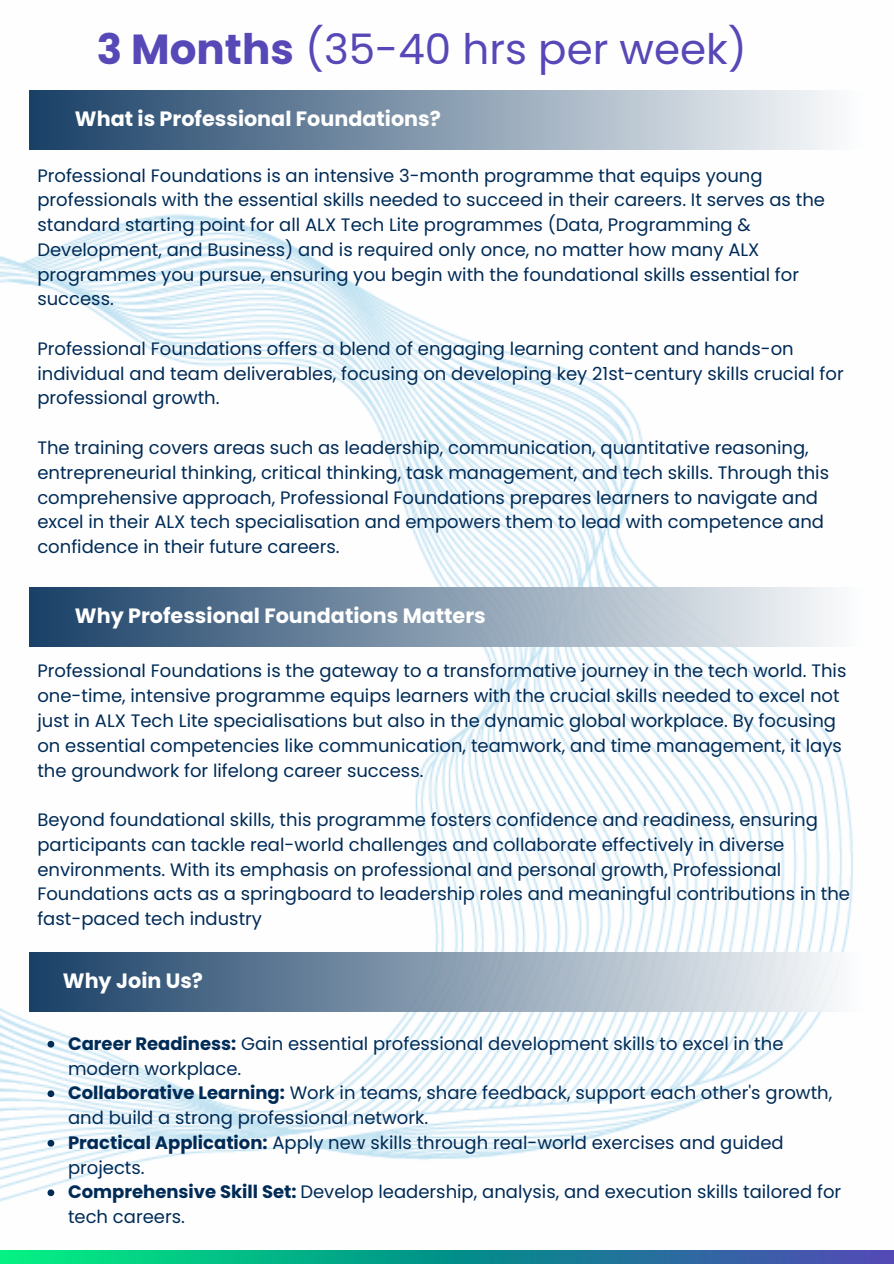
<style>
.page{position:relative;width:894px;height:1264px;background:#fff}
.page>*{position:absolute;margin:0;border:0;box-sizing:border-box;transform-origin:0 0}
.t1{font:42px "Poppins";color:#5648b7}
.t2{font:700 20.7px "Poppins";color:#fff}
.t3{font:18px/24.8px "Poppins";color:#002b56}
.s1{font-weight:700}
</style>
<div class="page">
<img style="left:0;top:90px;width:853px;height:1112px">
<svg style="left:0;top:1250px;width:893px;height:13px;background:#169692"></svg>
<div style="left:30px;top:91px;width:833px;height:58px;background:linear-gradient(to right,#194066,#fcfdfd)"></div>
<div style="left:30px;top:952px;width:833px;height:59px;background:linear-gradient(to right,#194066,#fbfcfd)"></div>
<svg style="left:47px;top:1040px;width:7px;height:7px"></svg>
<svg style="left:47px;top:1090px;width:7px;height:7px"></svg>
<svg style="left:47px;top:1139px;width:7px;height:7px"></svg>
<svg style="left:47px;top:1189px;width:7px;height:7px"></svg>
<div style="left:30px;top:587px;width:833px;height:59px;background:linear-gradient(to right,#194066,#fbfcfd)"></div>
<h1 class="t1" style="left:97px;top:20px;width:651px"><span class="s1">3 Months</span> (35-40 hrs per week)</h1>
<p class="t2" style="left:75px;top:105px;width:367px">What is Professional Foundations?</p>
<p class="t3" style="left:37px;top:163px;width:789px">Professional Foundations is an intensive 3-month programme that equips young professionals with the essential skills needed to succeed in their careers. It serves as the standard starting point for all ALX Tech Lite programmes (Data, Programming &amp; Development, and Business) and is required only once, no matter how many ALX programmes you pursue, ensuring you begin with the foundational skills essential for success.</p>
<p class="t3" style="left:37px;top:336px;width:807px">Professional Foundations offers a blend of engaging learning content and hands-on individual and team deliverables, focusing on developing key 21st-century skills crucial for professional growth.</p>
<p class="t3" style="left:37px;top:435px;width:793px">The training covers areas such as leadership, communication, quantitative reasoning, entrepreneurial thinking, critical thinking, task management, and tech skills. Through this comprehensive approach, Professional Foundations prepares learners to navigate and excel in their ALX tech specialisation and empowers them to lead with competence and confidence in their future careers.</p>
<p class="t2" style="left:75px;top:601px;width:412px">Why Professional Foundations Matters</p>
<p class="t3" style="left:37px;top:658px;width:810px">Professional Foundations is the gateway to a transformative journey in the tech world. This one-time, intensive programme equips learners with the crucial skills needed to excel not just in ALX Tech Lite specialisations but also in the dynamic global workplace. By focusing on essential competencies like communication, teamwork, and time management, it lays the groundwork for lifelong career success.</p>
<p class="t3" style="left:37px;top:807px;width:813px">Beyond foundational skills, this programme fosters confidence and readiness, ensuring participants can tackle real-world challenges and collaborate effectively in diverse environments. With its emphasis on professional and personal growth, Professional Foundations acts as a springboard to leadership roles and meaningful contributions in the fast-paced tech industry</p>
<p class="t2" style="left:63px;top:966px;width:142px">Why Join Us?</p>
<p class="t3" style="left:68px;top:1031px;width:774px"><span class="s1">Career Readiness:</span> Gain essential professional development skills to excel in the modern workplace.<br><span class="s1">Collaborative Learning:</span> Work in teams, share feedback, support each other's growth, and build a strong professional network.<br><span class="s1">Practical Application:</span> Apply new skills through real-world exercises and guided projects.<br><span class="s1">Comprehensive Skill Set:</span> Develop leadership, analysis, and execution skills tailored for tech careers.</p>
</div>
